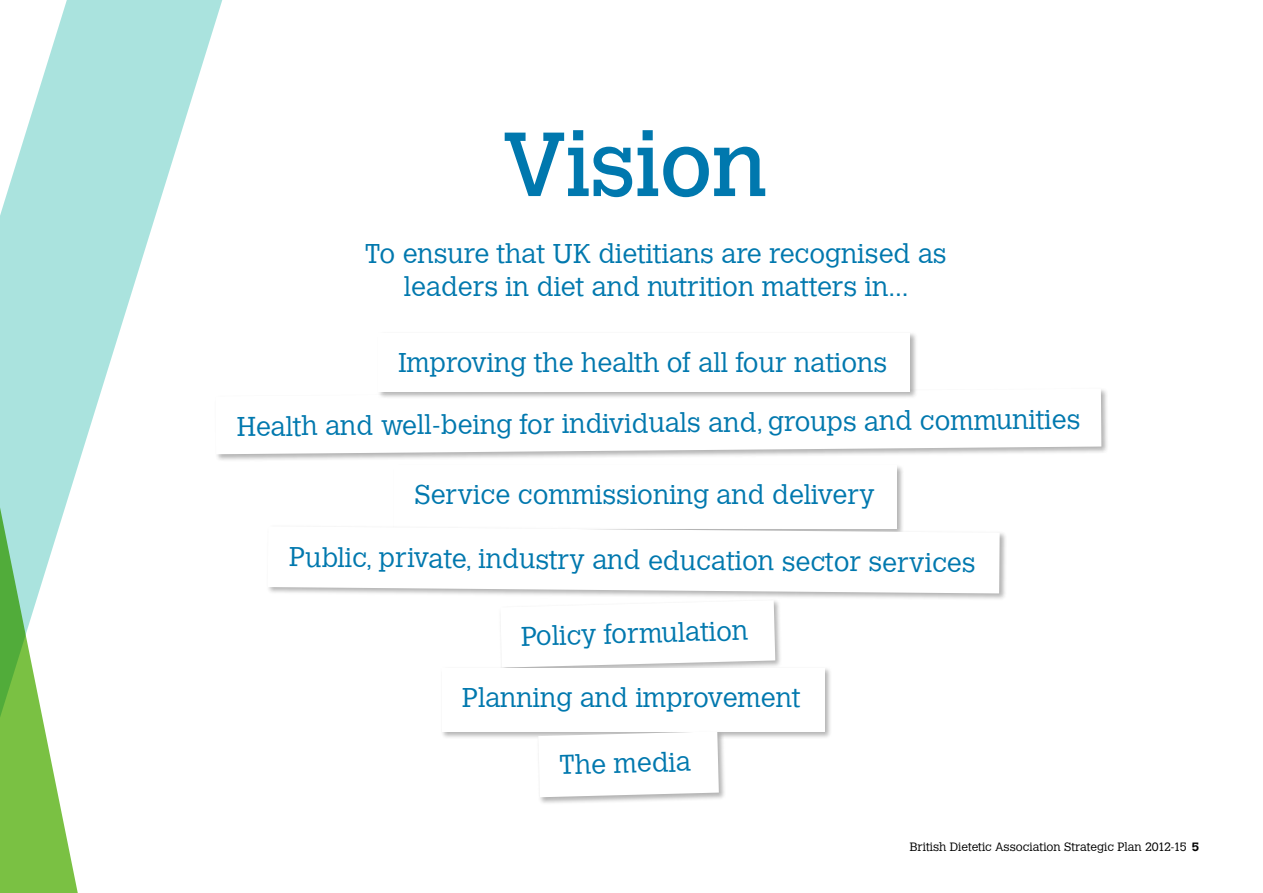
<style>
.page{position:relative;width:1263px;height:893px;background:#fff}
.page>*{position:absolute;margin:0;border:0;box-sizing:border-box;transform-origin:0 0}
.t1{font:90px "Calvert";letter-spacing:-.02em;color:#0078ae}
.t2{font:300 27px/32.4px "Calvert";color:#0078ae;text-align:center}
.t3{font:300 12px "Calvert";color:#000}
.s1{font-weight:700}
</style>
<div class="page">
<svg style="left:0;top:0;width:223px;height:893px"></svg>
<div style="left:214px;top:387px;width:895px;height:75px;background:#000;opacity:.3"></div>
<svg style="left:216px;top:389px;width:885px;height:65px"></svg>
<div style="left:393px;top:464px;width:512px;height:73px;background:#000;opacity:.3"></div>
<div style="left:394px;top:465px;width:503px;height:64px;background:#fff"></div>
<div style="left:266px;top:525px;width:741px;height:76px;background:#000;opacity:.3"></div>
<svg style="left:268px;top:526px;width:732px;height:67px"></svg>
<div style="left:499px;top:598px;width:284px;height:77px;background:#000;opacity:.3"></div>
<svg style="left:500px;top:600px;width:275px;height:66px"></svg>
<div style="left:440px;top:666px;width:392px;height:73px;background:#000;opacity:.3"></div>
<div style="left:442px;top:668px;width:383px;height:63px;background:#fff"></div>
<div style="left:537px;top:730px;width:189px;height:75px;background:#000;opacity:.3"></div>
<svg style="left:538px;top:731px;width:181px;height:66px"></svg>
<div style="left:377px;top:331px;width:540px;height:68px;background:#000;opacity:.3"></div>
<div style="left:378px;top:333px;width:532px;height:58px;background:#fff"></div>
<h1 class="t1" style="left:502px;top:112px;width:267px">Vision</h1>
<p class="t2" style="left:365px;top:238px;width:583px">To ensure that UK dietitians are recognised as leaders in diet and nutrition matters in...</p>
<p class="t2" style="left:398px;top:346px;width:490px">Improving the health of all four nations</p>
<p class="t2" style="left:237px;top:414px;width:845px;rotate:-1deg">Health and well-being for individuals and, groups and communities</p>
<p class="t2" style="left:414px;top:479px;width:462px">Service commissioning and delivery</p>
<p class="t2" style="left:290px;top:538px;width:688px;rotate:1deg">Public, private, industry and education sector services</p>
<p class="t2" style="left:520px;top:621px;width:229px;rotate:-2deg">Policy formulation</p>
<p class="t2" style="left:462px;top:681px;width:340px">Planning and improvement</p>
<p class="t2" style="left:558px;top:750px;width:133px;rotate:-2deg">The media</p>
<p class="t3" style="left:910px;top:840px;width:291px">British Dietetic Association Strategic Plan 2012-15 <span class="s1">5</span></p>
</div>
